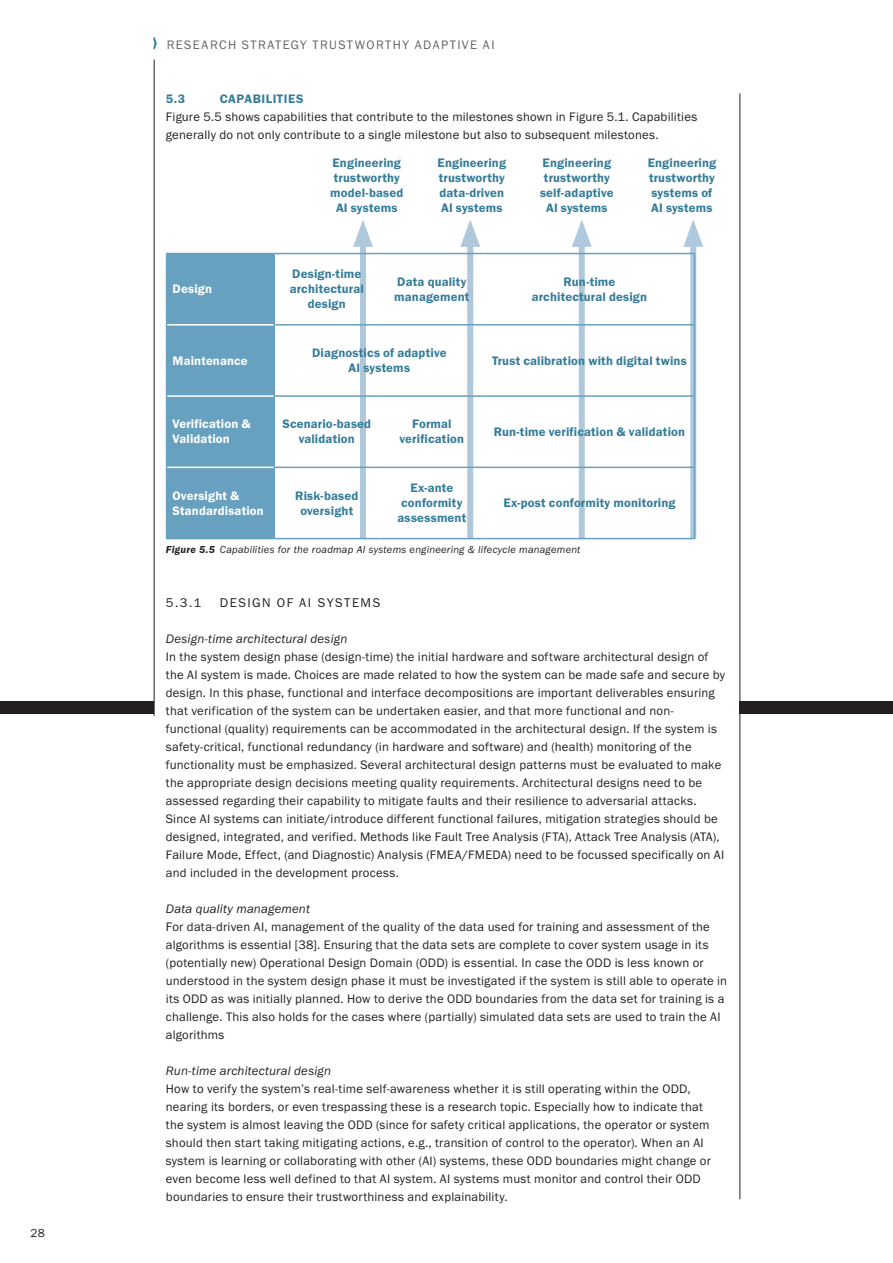
<style>
.page{position:relative;width:893px;height:1263px;background:#fff}
.page>*{position:absolute;margin:0;border:0;box-sizing:border-box;transform-origin:0 0}
._06_TNO-Bodytekst{font:12.75px/18px "Franklin Goth EF";letter-spacing:.015em;color:#231f20}
._04_TNO-Tussenkop{font:600 12.75px/15px "Franklin Goth EF";letter-spacing:.01em;color:#347c99;text-align:center}
._06_TNO-Bodytekst-2{font:italic 12.75px "Franklin Goth EF";letter-spacing:.015em;color:#231f20}
._04_TNO-Tussenkop-2{font:600 12.75px/15px "Franklin Goth EF";letter-spacing:.01em;color:#fff}
.t1{font:12.75px "Franklin Goth EF";letter-spacing:.11em;color:#636366}
._12_TNO-Kopregel{font:12.75px "ITC Franklin Gothic Std";letter-spacing:.11em;color:#231f20}
._04_TNO-Tussenkop-3{font:600 12.75px "Franklin Goth EF";letter-spacing:.045em;color:#347c99}
.t2{font:12px "Franklin Goth EF";color:#231f20}
._12_TNO-Bijschrift{font:italic 10.5px "ITC Franklin Gothic Std";letter-spacing:.025em;color:#231f20}
.s1{font-weight:600}
</style>
<div class="page">
<div style="left:0;top:701px;width:154px;height:12px;background:#231f20"></div>
<div style="left:740px;top:701px;width:153px;height:12px;background:#231f20"></div>
<svg style="left:153px;top:37px;width:4px;height:13px"></svg>
<hr style="left:154px;top:60px;width:1px;height:656px;background:#231f20">
<hr style="left:740px;top:94px;width:1px;height:1105px;background:#231f20">
<svg style="left:690px;top:247px;width:6px;height:291px"></svg>
<svg style="left:683px;top:220px;width:20px;height:27px"></svg>
<div style="left:579px;top:235px;width:6px;height:303px;background:#afc8db"></div>
<svg style="left:572px;top:220px;width:20px;height:27px"></svg>
<div style="left:360px;top:235px;width:6px;height:303px;background:#afc8db"></div>
<svg style="left:353px;top:220px;width:20px;height:27px"></svg>
<div style="left:467px;top:235px;width:6px;height:303px;background:#afc8db"></div>
<svg style="left:460px;top:220px;width:20px;height:27px"></svg>
<div style="left:167px;top:254px;width:107px;height:284px;background:#67a1bf"></div>
<hr style="left:274px;top:253px;width:105px;height:1px;background:#67a1bf">
<hr style="left:379px;top:253px;width:105px;height:1px;background:#67a1bf">
<hr style="left:484px;top:253px;width:211px;height:1px;background:#67a1bf">
<hr style="left:274px;top:324px;width:105px;height:2px;background:#67a1bf">
<hr style="left:379px;top:324px;width:105px;height:2px;background:#67a1bf">
<hr style="left:484px;top:324px;width:211px;height:2px;background:#67a1bf">
<hr style="left:274px;top:395px;width:105px;height:2px;background:#67a1bf">
<hr style="left:379px;top:395px;width:105px;height:2px;background:#67a1bf">
<hr style="left:484px;top:395px;width:211px;height:2px;background:#67a1bf">
<hr style="left:274px;top:467px;width:105px;height:1px;background:#67a1bf">
<hr style="left:379px;top:467px;width:105px;height:1px;background:#67a1bf">
<hr style="left:484px;top:467px;width:211px;height:1px;background:#67a1bf">
<hr style="left:274px;top:538px;width:105px;height:1px;background:#67a1bf">
<hr style="left:379px;top:538px;width:105px;height:1px;background:#67a1bf">
<hr style="left:484px;top:538px;width:211px;height:1px;background:#67a1bf">
<hr style="left:166px;top:253px;width:108px;height:1px;background:#67a1bf">
<hr style="left:166px;top:254px;width:1px;height:71px;background:#67a1bf">
<hr style="left:274px;top:254px;width:1px;height:70px;background:#67a1bf">
<hr style="left:166px;top:325px;width:1px;height:71px;background:#67a1bf">
<hr style="left:274px;top:326px;width:1px;height:69px;background:#67a1bf">
<hr style="left:166px;top:396px;width:1px;height:71px;background:#67a1bf">
<hr style="left:274px;top:397px;width:1px;height:70px;background:#67a1bf">
<hr style="left:166px;top:467px;width:1px;height:71px;background:#67a1bf">
<hr style="left:274px;top:468px;width:1px;height:70px;background:#67a1bf">
<hr style="left:167px;top:324px;width:107px;height:2px;background:#fff">
<hr style="left:167px;top:395px;width:107px;height:2px;background:#fff">
<hr style="left:167px;top:467px;width:107px;height:1px;background:#fff">
<hr style="left:166px;top:538px;width:108px;height:1px;background:#67a1bf">
<hr style="left:694px;top:254px;width:1px;height:70px;background:#67a1bf">
<hr style="left:694px;top:326px;width:1px;height:69px;background:#67a1bf">
<hr style="left:694px;top:397px;width:1px;height:70px;background:#67a1bf">
<hr style="left:694px;top:468px;width:1px;height:70px;background:#67a1bf">
<p class="t2" style="left:31px;top:1226px;width:16px">28</p>
<p class="t1" style="left:167px;top:38px;width:329px">RESEARCH STRATEGY TRUSTWORTHY ADAPTIVE AI</p>
<p class="_04_TNO-Tussenkop" style="left:166px;top:91px;width:21px">5.3</p>
<p class="_04_TNO-Tussenkop-3" style="left:220px;top:91px;width:85px">CAPABILITIES</p>
<p class="_06_TNO-Bodytekst" style="left:166px;top:108px;width:533px">Figure 5.5 shows capabilities that contribute to the milestones shown in Figure 5.1. Capabilities generally do not only contribute to a single milestone but also to subsequent milestones.</p>
<p class="_04_TNO-Tussenkop-2" style="left:173px;top:282px;width:41px">Design</p>
<p class="_04_TNO-Tussenkop" style="left:332px;top:155px;width:70px">Engineering</p>
<p class="_04_TNO-Tussenkop" style="left:334px;top:170px;width:67px">trustworthy</p>
<p class="_04_TNO-Tussenkop" style="left:330px;top:185px;width:75px">model-based</p>
<p class="_04_TNO-Tussenkop" style="left:336px;top:200px;width:63px">AI systems</p>
<p class="_04_TNO-Tussenkop" style="left:438px;top:155px;width:70px">Engineering</p>
<p class="_04_TNO-Tussenkop" style="left:439px;top:170px;width:67px">trustworthy</p>
<p class="_04_TNO-Tussenkop" style="left:439px;top:185px;width:66px">data-driven</p>
<p class="_04_TNO-Tussenkop" style="left:441px;top:200px;width:63px">AI systems</p>
<p class="_04_TNO-Tussenkop" style="left:543px;top:155px;width:70px">Engineering</p>
<p class="_04_TNO-Tussenkop" style="left:544px;top:170px;width:67px">trustworthy</p>
<p class="_04_TNO-Tussenkop" style="left:540px;top:185px;width:75px">self-adaptive</p>
<p class="_04_TNO-Tussenkop" style="left:546px;top:200px;width:63px">AI systems</p>
<p class="_04_TNO-Tussenkop" style="left:648px;top:155px;width:70px">Engineering</p>
<p class="_04_TNO-Tussenkop" style="left:649px;top:170px;width:67px">trustworthy</p>
<p class="_04_TNO-Tussenkop" style="left:651px;top:185px;width:62px">systems of</p>
<p class="_04_TNO-Tussenkop" style="left:651px;top:200px;width:63px">AI systems</p>
<p class="_04_TNO-Tussenkop" style="left:290px;top:267px;width:76px">Design-time architectural design</p>
<p class="_04_TNO-Tussenkop" style="left:394px;top:274px;width:77px;text-align:left">Data quality management</p>
<p class="_04_TNO-Tussenkop" style="left:563px;top:274px;width:53px">Run-time</p>
<p class="_04_TNO-Tussenkop" style="left:532px;top:289px;width:117px">architectural design</p>
<p class="_04_TNO-Tussenkop-2" style="left:173px;top:353px;width:77px">Maintenance</p>
<p class="_04_TNO-Tussenkop" style="left:312px;top:346px;width:136px">Diagnostics of adaptive<br>AI systems</p>
<p class="_04_TNO-Tussenkop" style="left:492px;top:353px;width:196px">Trust calibration with digital twins</p>
<p class="_04_TNO-Tussenkop-2" style="left:173px;top:417px;width:80px">Verification &amp;<br>Validation</p>
<p class="_04_TNO-Tussenkop" style="left:282px;top:417px;width:90px">Scenario-based validation</p>
<p class="_04_TNO-Tussenkop" style="left:412px;top:417px;width:41px">Formal</p>
<p class="_04_TNO-Tussenkop" style="left:400px;top:432px;width:66px">verification</p>
<p class="_04_TNO-Tussenkop" style="left:494px;top:424px;width:193px">Run-time verification &amp; validation</p>
<p class="_04_TNO-Tussenkop-2" style="left:173px;top:488px;width:93px">Oversight &amp;<br>Standardisation</p>
<p class="_04_TNO-Tussenkop" style="left:295px;top:488px;width:65px">Risk-based oversight</p>
<p class="_04_TNO-Tussenkop" style="left:397px;top:481px;width:70px">Ex-ante conformity assessment</p>
<p class="_04_TNO-Tussenkop" style="left:503px;top:496px;width:174px">Ex-post conformity monitoring</p>
<p class="_12_TNO-Bijschrift" style="left:166px;top:543px;width:416px"><span class="s1">Figure 5.5</span> Capabilities for the roadmap AI systems engineering &amp; lifecycle management</p>
<p class="_12_TNO-Kopregel" style="left:166px;top:595px;width:37px">5.3.1</p>
<p class="_12_TNO-Kopregel" style="left:220px;top:595px;width:162px">DESIGN OF AI SYSTEMS</p>
<p class="_06_TNO-Bodytekst-2" style="left:166px;top:632px;width:183px">Design-time architectural design</p>
<p class="_06_TNO-Bodytekst" style="left:166px;top:648px;width:561px">In the system design phase (design-time) the initial hardware and software architectural design of the AI system is made. Choices are made related to how the system can be made safe and secure by design. In this phase, functional and interface decompositions are important deliverables ensuring that verification of the system can be undertaken easier, and that more functional and non&shy;functional (quality) requirements can be accommodated in the architectural design. If the system is safety-critical, functional redundancy (in hardware and software) and (health) monitoring of the functionality must be emphasized. Several architectural design patterns must be evaluated to make the appropriate design decisions meeting quality requirements. Architectural designs need to be assessed regarding their capability to mitigate faults and their resilience to adversarial attacks.<br>Since AI systems can initiate/introduce different functional failures, mitigation strategies should be designed, integrated, and verified. Methods like Fault Tree Analysis (FTA), Attack Tree Analysis (ATA), Failure Mode, Effect, (and Diagnostic) Analysis (FMEA/FMEDA) need to be focussed specifically on AI and included in the development process.</p>
<p class="_06_TNO-Bodytekst-2" style="left:166px;top:902px;width:146px">Data quality management</p>
<p class="_06_TNO-Bodytekst" style="left:166px;top:918px;width:563px">For data-driven AI, management of the quality of the data used for training and assessment of the algorithms is essential [38]. Ensuring that the data sets are complete to cover system usage in its (potentially new) Operational Design Domain (ODD) is essential. In case the ODD is less known or understood in the system design phase it must be investigated if the system is still able to operate in its ODD as was initially planned. How to derive the ODD boundaries from the data set for training is a challenge. This also holds for the cases where (partially) simulated data sets are used to train the AI algorithms</p>
<p class="_06_TNO-Bodytekst-2" style="left:166px;top:1064px;width:167px">Run-time architectural design</p>
<p class="_06_TNO-Bodytekst" style="left:166px;top:1080px;width:547px">How to verify the system’s real-time self-awareness whether it is still operating within the ODD, nearing its borders, or even trespassing these is a research topic. Especially how to indicate that the system is almost leaving the ODD (since for safety critical applications, the operator or system should then start taking mitigating actions, e.g., transition of control to the operator). When an AI system is learning or collaborating with other (AI) systems, these ODD boundaries might change or even become less well defined to that AI system. AI systems must monitor and control their ODD boundaries to ensure their trustworthiness and explainability.</p>
</div>
